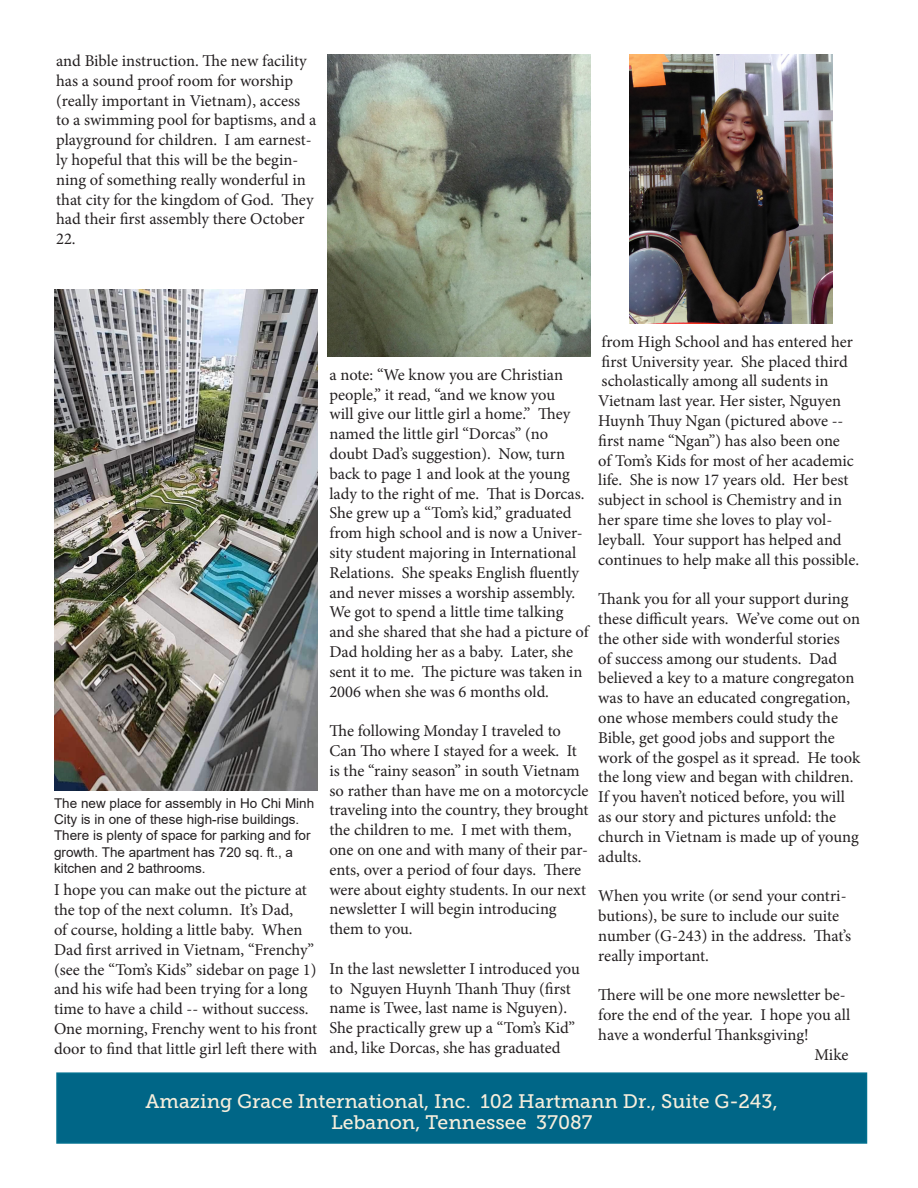
<style>
.page{position:relative;width:918px;height:1188px;background:#fff}
.page>*{position:absolute;margin:0;border:0;box-sizing:border-box;transform-origin:0 0}
.t1{font:19.5px "Museo Slab 500";color:#f6eedc}
.t2{font:16.5px/19.8px "Minion Pro";letter-spacing:-.005em;color:#231f20}
.t3{font:13.5px/16.2px "Arial";color:#231f20}
</style>
<div class="page">
<div style="left:56px;top:1072px;width:811px;height:72px;background:#006687;border:2px solid #006f8e"></div>
<img style="left:54px;top:289px;width:264px;height:501px">
<img style="left:630px;top:54px;width:202px;height:270px">
<img style="left:327px;top:54px;width:264px;height:303px">
<p class="t2" style="left:56px;top:51px;width:262px">and Bible instruction. The new facility has a sound proof room for worship (really important in Vietnam), access to a swimming pool for baptisms, and a playground for children. I am earnest&shy;ly hopeful that this will be the begin&shy;ning of something really wonderful in that city for the kingdom of God. They had their first assembly there October 22.</p>
<p class="t3" style="left:54px;top:795px;width:262px">The new place for assembly in Ho Chi Minh City is in one of these high-rise buildings.<br>There is plenty of space for parking and for growth. The apartment has 720 sq. ft., a kitchen and 2 bathrooms.</p>
<p class="t2" style="left:54px;top:880px;width:265px">I hope you can make out the picture at the top of the next column. It’s Dad,<br>of course, holding a little baby. When Dad first arrived in Vietnam, “Frenchy” (see the “Tom’s Kids” sidebar on page 1) and his wife had been trying for a long time to have a child -- without success.<br>One morning, Frenchy went to his front door to find that little girl left there with</p>
<p class="t2" style="left:329px;top:365px;width:261px">a note: “We know you are Christian people,” it read, “and we know you<br>will give our little girl a home.” They named the little girl “Dorcas” (no doubt Dad’s suggestion). Now, turn back to page 1 and look at the young lady to the right of me. That is Dorcas.<br>She grew up a “Tom’s kid,” graduated from high school and is now a Univer&shy;sity student majoring in International Relations. She speaks English fluently and never misses a worship assembly.<br>We got to spend a little time talking and she shared that she had a picture of Dad holding her as a baby. Later, she sent it to me. The picture was taken in 2006 when she was 6 months old.</p>
<p class="t2" style="left:329px;top:721px;width:261px">The following Monday I traveled to Can Tho where I stayed for a week. It is the “rainy season” in south Vietnam so rather than have me on a motorcycle traveling into the country, they brought the children to me. I met with them, one on one and with many of their par&shy;ents, over a period of four days. There were about eighty students. In our next newsletter I will begin introducing them to you.</p>
<p class="t2" style="left:329px;top:959px;width:252px">In the last newsletter I introduced you to Nguyen Huynh Thanh Thuy (first name is Twee, last name is Nguyen).<br>She practically grew up a “Tom’s Kid” and, like Dorcas, she has graduated</p>
<p class="t2" style="left:598px;top:332px;width:262px">from High School and has entered her first University year. She placed third scholastically among all sudents in Vietnam last year. Her sister, Nguyen Huynh Thuy Ngan (pictured above -- first name “Ngan”) has also been one<br>of Tom’s Kids for most of her academic life. She is now 17 years old. Her best subject in school is Chemistry and in her spare time she loves to play vol&shy;leyball. Your support has helped and continues to help make all this possible.</p>
<p class="t2" style="left:598px;top:589px;width:263px">Thank you for all your support during these difficult years. We’ve come out on the other side with wonderful stories<br>of success among our students. Dad believed a key to a mature congregaton was to have an educated congregation, one whose members could study the Bible, get good jobs and support the work of the gospel as it spread. He took the long view and began with children.<br>If you haven’t noticed before, you will as our story and pictures unfold: the church in Vietnam is made up of young adults.</p>
<p class="t2" style="left:598px;top:886px;width:254px">When you write (or send your contri&shy;butions), be sure to include our suite number (G-243) in the address. That’s really important.</p>
<p class="t2" style="left:598px;top:985px;width:253px">There will be one more newsletter be&shy;fore the end of the year. I hope you all have a wonderful Thanksgiving!</p>
<p class="t2" style="left:814px;top:1045px;width:36px">Mike</p>
<p class="t1" style="left:146px;top:1090px;width:634px">Amazing Grace International, Inc. 102 Hartmann Dr., Suite G-243,</p>
<p class="t1" style="left:331px;top:1111px;width:263px">Lebanon, Tennessee 37087</p>
</div>
